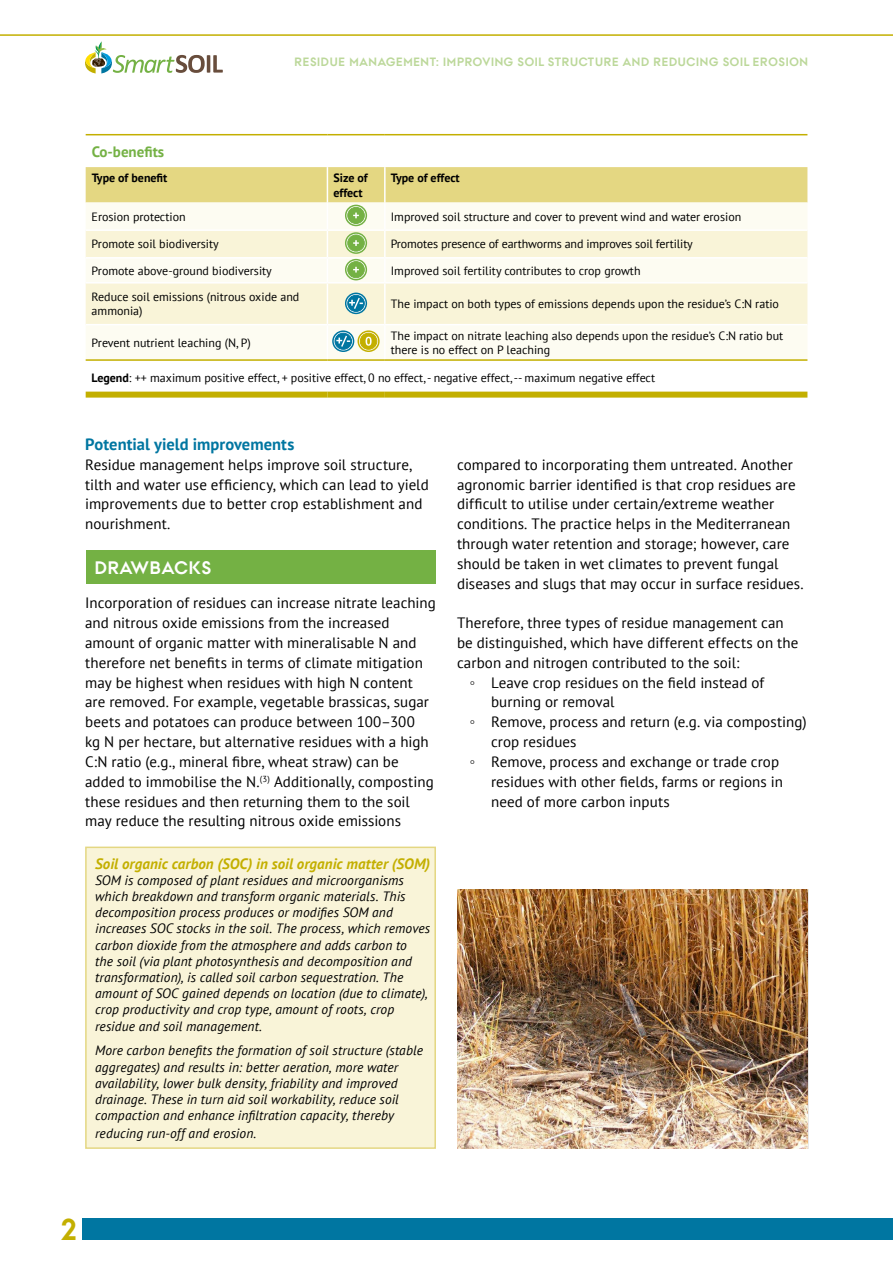
<style>
.page{position:relative;width:893px;height:1263px;background:#fff}
.page>*{position:absolute;margin:0;border:0;box-sizing:border-box;transform-origin:0 0}
.t1{font:700 30px "AU Passata";color:#c3af00}
.t2{font:700 18px "AU Passata";letter-spacing:.045em;color:#fff}
.t3{font:700 16.5px "PT Sans";color:#0076a1}
.t4{font:15px/19.8px "PT Sans";letter-spacing:.005em;color:#000}
.t5{font:italic 700 15px "PT Sans";letter-spacing:.005em;color:#c3af00}
.t6{font:700 15px "PT Sans";color:#74b144}
.t7{font:italic 13.5px/16.2px "PT Sans";letter-spacing:.01em;color:#000}
.t8{font:12px/14.4px "PT Sans";color:#000}
.t9{font:700 12px "AU Passata";letter-spacing:.06em;color:#bcd89a}
.t10{font:700 12px/14.4px "PT Sans";color:#000}
.s1{font-weight:700}
.s2{font-family:"Georgia"}
</style>
<div class="page">
<div style="left:82px;top:1218px;width:811px;height:22px;background:#0076a1"></div>
<hr style="left:0;top:34px;width:893px;height:2px;background:#c3af00">
<svg style="left:85px;top:41px;width:138px;height:32px"></svg>
<img style="left:457px;top:889px;width:351px;height:260px">
<div style="left:86px;top:551px;width:350px;height:33px;background:#74b144"></div>
<div style="left:86px;top:326px;width:721px;height:33px;background:#fdfcf2"></div>
<div style="left:86px;top:284px;width:721px;height:40px;background:#f9f4d8"></div>
<div style="left:86px;top:392px;width:241px;height:6px;background:#c3af00"></div>
<div style="left:327px;top:392px;width:58px;height:6px;background:#c3af00"></div>
<div style="left:385px;top:392px;width:422px;height:6px;background:#c3af00"></div>
<hr style="left:86px;top:134px;width:241px;height:1px;background:#c3af00">
<hr style="left:327px;top:134px;width:58px;height:1px;background:#c3af00">
<hr style="left:385px;top:134px;width:422px;height:1px;background:#c3af00">
<hr style="left:327px;top:284px;width:1px;height:40px;background:#fff">
<hr style="left:384px;top:284px;width:2px;height:40px;background:#fff">
<hr style="left:327px;top:325px;width:1px;height:34px;background:#fff">
<hr style="left:384px;top:325px;width:2px;height:34px;background:#fff">
<hr style="left:86px;top:359px;width:241px;height:2px;background:#c3af00">
<hr style="left:327px;top:359px;width:58px;height:2px;background:#c3af00">
<hr style="left:385px;top:359px;width:422px;height:2px;background:#c3af00">
<svg style="left:86px;top:167px;width:721px;height:115px"></svg>
<svg style="left:358px;top:331px;width:21px;height:20px"></svg>
<div style="left:357px;top:330px;width:23px;height:22px;border:2px solid #c3af00;border-radius:50%"></div>
<div style="left:360px;top:333px;width:17px;height:16px;background:#c3af00;border-radius:50%"></div>
<div style="left:360px;top:333px;width:17px;height:17px;border:1px solid #c3af00;border-radius:50%"></div>
<svg style="left:366px;top:337px;width:6px;height:9px"></svg>
<svg style="left:346px;top:293px;width:20px;height:20px"></svg>
<div style="left:345px;top:293px;width:22px;height:21px;border:2px solid #0076a1;border-radius:50%"></div>
<div style="left:348px;top:295px;width:16px;height:16px;background:#0076a1;border-radius:50%"></div>
<div style="left:347px;top:295px;width:18px;height:17px;border:1px solid #0076a1;border-radius:50%"></div>
<svg style="left:349px;top:298px;width:14px;height:11px"></svg>
<svg style="left:333px;top:331px;width:21px;height:20px"></svg>
<div style="left:332px;top:330px;width:22px;height:22px;border:2px solid #0076a1;border-radius:50%"></div>
<svg style="left:335px;top:333px;width:17px;height:16px"></svg>
<div style="left:335px;top:333px;width:17px;height:17px;border:1px solid #0076a1;border-radius:50%"></div>
<svg style="left:336px;top:336px;width:14px;height:11px"></svg>
<div style="left:86px;top:847px;width:349px;height:301px;background:#f9f4d8"></div>
<div style="left:85px;top:846px;width:351px;height:303px;border:2px solid #e4d782"></div>
<p class="t9" style="left:295px;top:55px;width:65px">RESIDUE MANA</p>
<p class="t9" style="left:386px;top:55px;width:19px">GEMENT</p>
<p class="t9" style="left:436px;top:55px;width:120px">: IM PROVING SOIL STR</p>
<p class="t9" style="left:570px;top:55px;width:238px">UCTURE AN D REDUCING SOIL EROSION</p>
<p class="t6" style="left:92px;top:141px;width:74px">Co-benefits</p>
<p class="t10" style="left:92px;top:170px;width:77px">Type of benefit</p>
<p class="t10" style="left:333px;top:170px;width:36px">Size of effect</p>
<p class="t10" style="left:391px;top:170px;width:70px">Type of effect</p>
<p class="t8" style="left:92px;top:209px;width:96px">Erosion protection</p>
<p class="t8" style="left:391px;top:209px;width:352px">Improved soil structure and cover to prevent wind and water erosion</p>
<p class="t8" style="left:92px;top:237px;width:129px">Promote soil biodiversity</p>
<p class="t8" style="left:391px;top:237px;width:304px">Promotes presence of earthworms and improves soil fertility</p>
<p class="t8" style="left:92px;top:263px;width:182px">Promote above-ground biodiversity</p>
<p class="t8" style="left:391px;top:263px;width:251px">Improved soil fertility contributes to crop growth</p>
<p class="t8" style="left:92px;top:289px;width:209px">Reduce soil emissions (nitrous oxide and ammonia)</p>
<p class="t8" style="left:391px;top:296px;width:390px">The impact on both types of emissions depends upon the residue’s C:N ratio</p>
<p class="t8" style="left:92px;top:335px;width:161px">Prevent nutrient leaching (N, P)</p>
<p class="t8" style="left:391px;top:328px;width:394px">The impact on nitrate leaching also depends upon the residue’s C:N ratio but there is no effect on P leaching</p>
<p class="t8" style="left:92px;top:370px;width:565px"><span class="s1">Legend</span>: ++ maximum positive effect, + positive effect, 0 no effect, - negative effect, -- maximum negative effect</p>
<p class="t3" style="left:85px;top:433px;width:211px">Potential yield improvements</p>
<p class="t4" style="left:85px;top:454px;width:345px">Residue management helps improve soil structure, tilth and water use efficiency, which can lead to yield improvements due to better crop establishment and nourishment.</p>
<p class="t2" style="left:95px;top:557px;width:118px">DRAWBACKS</p>
<p class="t4" style="left:85px;top:593px;width:352px">Incorporation of residues can increase nitrate leaching and nitrous oxide emissions from the increased amount of organic matter with mineralisable N and therefore net benefits in terms of climate mitigation may be highest when residues with high N content are removed. For example, vegetable brassicas, sugar beets and potatoes can produce between 100–300<br>kg N per hectare, but alternative residues with a high C:N ratio (e.g., mineral fibre, wheat straw) can be added to immobilise the N.<sup>(3)</sup> Additionally, composting these residues and then returning them to the soil may reduce the resulting nitrous oxide emissions</p>
<p class="t5" style="left:95px;top:853px;width:337px">Soil organic carbon (SOC) in soil organic matter (SOM)</p>
<p class="t7" style="left:95px;top:872px;width:337px">SOM is composed of plant residues and microorganisms which breakdown and transform organic materials. This decomposition process produces or modifies SOM and increases SOC stocks in the soil. The process, which removes carbon dioxide from the atmosphere and adds carbon to<br>the soil (via plant photosynthesis and decomposition and transformation), is called soil carbon sequestration. The amount of SOC gained depends on location (due to climate), crop productivity and crop type, amount of roots, crop residue and soil management.</p>
<p class="t7" style="left:95px;top:1042px;width:329px">More carbon benefits the formation of soil structure (stable aggregates) and results in: better aeration, more water availability, lower bulk density, friability and improved drainage. These in turn aid soil workability, reduce soil compaction and enhance infiltration capacity, thereby</p>
<p class="t7" style="left:95px;top:1125px;width:163px">reducing run-off and erosion.</p>
<p class="t4" style="left:457px;top:454px;width:348px">compared to incorporating them untreated. Another agronomic barrier identified is that crop residues are difficult to utilise under certain/extreme weather conditions. The practice helps in the Mediterranean through water retention and storage; however, care should be taken in wet climates to prevent fungal diseases and slugs that may occur in surface residues.</p>
<p class="t4" style="left:457px;top:613px;width:328px">Therefore, three types of residue management can</p>
<p class="t4" style="left:457px;top:632px;width:343px">be distinguished, which have different effects on the</p>
<p class="t4" style="left:457px;top:652px;width:284px">carbon and nitrogen contributed to the soil:</p>
<p class="t4" style="left:470px;top:672px;width:296px"><span class="s2">◦</span> Leave crop residues on the field instead of</p>
<p class="t4" style="left:491px;top:692px;width:125px">burning or removal</p>
<p class="t4" style="left:470px;top:712px;width:338px"><span class="s2">◦</span> Remove, process and return (e.g. via composting)</p>
<p class="t4" style="left:491px;top:731px;width:87px">crop residues</p>
<p class="t4" style="left:470px;top:751px;width:311px"><span class="s2">◦</span> Remove, process and exchange or trade crop</p>
<p class="t4" style="left:491px;top:771px;width:293px">residues with other fields, farms or regions in</p>
<p class="t4" style="left:491px;top:791px;width:180px">need of more carbon inputs</p>
<h1 class="t1" style="left:60px;top:1212px;width:19px">2</h1>
</div>
